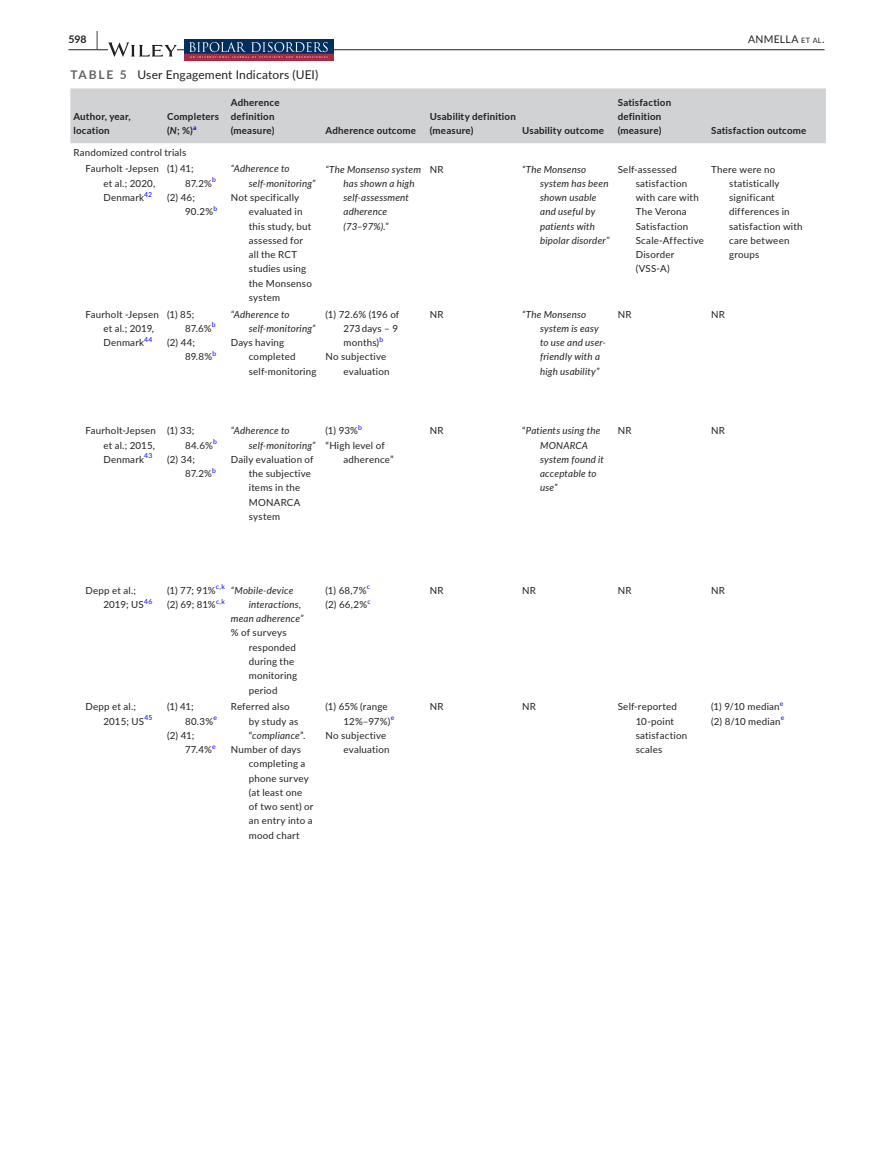
<style>
.page{position:relative;width:893px;height:1174px;background:#fff}
.page>*{position:absolute;margin:0;border:0;box-sizing:border-box;transform-origin:0 0}
.t1{font:12px "Lato";letter-spacing:.015em;color:#231f20}
.t2{font:10.5px "Lato";letter-spacing:.02em;color:#231f20}
.t3{font:700 10.5px "Lato";color:#231f20}
.t4{font:9.75px/14.2px "Lato";letter-spacing:.02em;color:#231f20}
.t5{font:italic 9.75px/14.2px "Lato";letter-spacing:.02em;color:#231f20}
.t6{font:700 9.75px/14.2px "Lato";letter-spacing:.02em;color:#231f20}
.t7{font:6.9px "Lato";letter-spacing:.035em;color:#00f}
.t8{font:700 6.9px "Lato";color:#00f}
.s1{font-size:19.5px}
.s2{font-size:7.35px}
.s3{font-weight:700;color:#636366}
.s4{font-style:italic}
.s5{font-style:normal}
</style>
<div class="page">
<hr style="left:68px;top:49px;width:756px;height:1px;background:#231f20">
<svg style="left:108px;top:42px;width:69px;height:15px"></svg>
<img style="left:185px;top:39px;width:148px;height:21px">
<div style="left:70px;top:88px;width:756px;height:55px;background:#d1d2d4"></div>
<p class="t3" style="left:68px;top:31px;width:31px">598 <span class="s1">|</span></p>
<p class="t2" style="left:748px;top:31px;width:78px">ANMELLA <span class="s2">et al</span>.</p>
<p class="t1" style="left:70px;top:66px;width:249px"><span class="s3">TABLE 5</span> User Engagement Indicators (UEI)</p>
<p class="t6" style="left:73px;top:109px;width:59px">Author, year, location</p>
<p class="t6" style="left:167px;top:109px;width:54px">Completers (<span class="s4">N</span>; %)</p>
<p class="t6" style="left:231px;top:94px;width:50px">Adherence definition (measure)</p>
<p class="t6" style="left:618px;top:94px;width:55px">Satisfaction definition (measure)</p>
<p class="t6" style="left:430px;top:109px;width:88px">Usability definition (measure)</p>
<p class="t8" style="left:193px;top:122px;width:5px">a</p>
<p class="t6" style="left:522px;top:123px;width:83px">Usability outcome</p>
<p class="t6" style="left:325px;top:123px;width:92px">Adherence outcome</p>
<p class="t6" style="left:711px;top:123px;width:97px">Satisfaction outcome</p>
<p class="t4" style="left:85px;top:143px;width:102px;line-height:16.8px;text-indent:-12px">Randomized control trials<br>Faurholt -Jepsen</p>
<p class="t4" style="left:103px;top:176px;width:53px">et al.; 2020,<br>Denmark</p>
<p class="t4" style="left:185px;top:161px;width:28px;text-indent:-18px">(1) 41;<br>87.2%</p>
<p class="t7" style="left:212px;top:175px;width:5px">b</p>
<p class="t4" style="left:185px;top:190px;width:30px;text-indent:-18px">(2) 46;<br>90.2%</p>
<p class="t7" style="left:144px;top:189px;width:9px">42</p>
<p class="t7" style="left:213px;top:203px;width:5px">b</p>
<p class="t4" style="left:103px;top:306px;width:57px;text-indent:-18px">Faurholt -Jepsen et al.; 2019,<br>Denmark</p>
<p class="t7" style="left:144px;top:334px;width:10px">44</p>
<p class="t4" style="left:185px;top:306px;width:28px;text-indent:-18px">(1) 85;<br>87.6%</p>
<p class="t7" style="left:212px;top:320px;width:5px">b</p>
<p class="t4" style="left:185px;top:335px;width:29px;text-indent:-18px">(2) 44;<br>89.8%</p>
<p class="t7" style="left:212px;top:348px;width:5px">b</p>
<p class="t5" style="left:249px;top:161px;width:68px;text-indent:-18px">“Adherence to self-monitoring”</p>
<p class="t4" style="left:249px;top:190px;width:65px;text-indent:-18px">Not specifically evaluated in this study, but assessed for all the RCT studies using the Monsenso system</p>
<p class="t5" style="left:249px;top:306px;width:68px;text-indent:-18px">“Adherence to self-monitoring”</p>
<p class="t4" style="left:249px;top:335px;width:69px;text-indent:-18px">Days having completed self-monitoring</p>
<p class="t5" style="left:343px;top:161px;width:79px;text-indent:-18px">“The Monsenso system has shown a high self-assessment adherence (73–97%)<span class="s5">.</span>”</p>
<p class="t4" style="left:430px;top:161px;width:15px">NR</p>
<p class="t5" style="left:540px;top:161px;width:71px;text-indent:-18px">“The Monsenso system has been shown usable and useful by patients with bipolar disorder”</p>
<p class="t4" style="left:636px;top:161px;width:70px;text-indent:-18px">Self-assessed satisfaction with care with<br>The Verona<br>Satisfaction<br>Scale-Affective<br>Disorder (VSS-A)</p>
<p class="t4" style="left:729px;top:161px;width:75px;text-indent:-18px">There were no statistically significant differences in satisfaction with care between groups</p>
<p class="t4" style="left:343px;top:306px;width:57px;text-indent:-18px">(1) 72.6% (196 of<br>273 days – 9 months)</p>
<p class="t7" style="left:379px;top:334px;width:5px">b</p>
<p class="t4" style="left:343px;top:349px;width:48px;text-indent:-18px">No subjective evaluation</p>
<p class="t4" style="left:430px;top:306px;width:15px">NR</p>
<p class="t5" style="left:540px;top:306px;width:67px;text-indent:-18px">“The Monsenso system is easy to use and user&shy;friendly with a high usability”</p>
<p class="t4" style="left:618px;top:306px;width:15px">NR</p>
<p class="t4" style="left:711px;top:306px;width:15px">NR</p>
<p class="t4" style="left:103px;top:423px;width:54px;text-align:justify;text-indent:-18px">Faurholt-Jepsen et al.; 2015, Denmark</p>
<p class="t7" style="left:144px;top:451px;width:10px">43</p>
<p class="t4" style="left:185px;top:423px;width:29px;text-indent:-18px">(1) 33;<br>84.6%</p>
<p class="t7" style="left:213px;top:437px;width:5px">b</p>
<p class="t4" style="left:185px;top:452px;width:28px;text-indent:-18px">(2) 34;<br>87.2%</p>
<p class="t7" style="left:212px;top:465px;width:5px">b</p>
<p class="t5" style="left:249px;top:423px;width:68px;text-indent:-18px">“Adherence to self-monitoring”</p>
<p class="t4" style="left:249px;top:452px;width:66px;text-indent:-18px">Daily evaluation of the subjective items in the<br>MONARCA system</p>
<p class="t4" style="left:325px;top:423px;width:34px">(1) 93%</p>
<p class="t7" style="left:358px;top:422px;width:5px">b</p>
<p class="t4" style="left:343px;top:437px;width:52px;text-indent:-18px">“High level of adherence”</p>
<p class="t4" style="left:430px;top:423px;width:15px">NR</p>
<p class="t5" style="left:540px;top:423px;width:65px;text-indent:-18px"><span class="s5">“</span>Patients using the<br>MONARCA system found it acceptable to use”</p>
<p class="t4" style="left:618px;top:423px;width:15px">NR</p>
<p class="t4" style="left:711px;top:423px;width:15px">NR</p>
<p class="t4" style="left:103px;top:582px;width:42px;text-indent:-18px">Depp et al.;<br>2019; US</p>
<p class="t7" style="left:144px;top:596px;width:10px">46</p>
<p class="t4" style="left:167px;top:582px;width:59px">(1) 77; 91%<sup>c</sup><sup>,</sup><sup>k </sup>(2) 69; 81%<sup>c</sup><sup>,</sup><sup>k</sup></p>
<p class="t5" style="left:231px;top:582px;width:64px">“Mobile-device</p>
<p class="t5" style="left:249px;top:597px;width:54px">interactions<span class="s5">,</span></p>
<p class="t5" style="left:231px;top:611px;width:74px">mean adherence”</p>
<p class="t4" style="left:249px;top:625px;width:50px;text-indent:-18px">% of surveys responded during the monitoring period</p>
<p class="t4" style="left:325px;top:582px;width:43px">(1) 68,7%</p>
<p class="t7" style="left:367px;top:582px;width:5px">c</p>
<p class="t4" style="left:325px;top:597px;width:47px">(2) 66,2%<sup>c</sup></p>
<p class="t4" style="left:430px;top:582px;width:15px">NR</p>
<p class="t4" style="left:522px;top:582px;width:15px">NR</p>
<p class="t4" style="left:618px;top:582px;width:15px">NR</p>
<p class="t4" style="left:711px;top:582px;width:15px">NR</p>
<p class="t4" style="left:103px;top:699px;width:42px;text-indent:-18px">Depp et al.;<br>2015; US</p>
<p class="t7" style="left:144px;top:712px;width:9px">45</p>
<p class="t4" style="left:185px;top:699px;width:30px;text-indent:-18px">(1) 41;<br>80.3%</p>
<p class="t7" style="left:213px;top:712px;width:5px">e</p>
<p class="t4" style="left:185px;top:727px;width:28px;text-indent:-18px">(2) 41;<br>77.4%</p>
<p class="t7" style="left:212px;top:741px;width:5px">e</p>
<p class="t4" style="left:231px;top:699px;width:60px">Referred also</p>
<p class="t4" style="left:249px;top:713px;width:51px">by study as</p>
<p class="t5" style="left:249px;top:727px;width:58px"><span class="s5">“</span>compliance<span class="s5">”.</span></p>
<p class="t4" style="left:231px;top:742px;width:72px">Number of days</p>
<p class="t4" style="left:249px;top:756px;width:58px">completing a</p>
<p class="t4" style="left:249px;top:770px;width:61px">phone survey</p>
<p class="t4" style="left:249px;top:784px;width:55px">(at least one</p>
<p class="t4" style="left:249px;top:799px;width:66px">of two sent) or</p>
<p class="t4" style="left:249px;top:813px;width:65px">an entry into a</p>
<p class="t4" style="left:249px;top:827px;width:52px">mood chart</p>
<p class="t4" style="left:325px;top:699px;width:66px;text-align:right">(1) 65% (range<br>12%–97%)</p>
<p class="t7" style="left:391px;top:712px;width:5px">e</p>
<p class="t4" style="left:343px;top:727px;width:48px;text-indent:-18px">No subjective evaluation</p>
<p class="t4" style="left:430px;top:699px;width:15px">NR</p>
<p class="t4" style="left:522px;top:699px;width:15px">NR</p>
<p class="t4" style="left:636px;top:699px;width:53px;text-indent:-18px">Self-reported<br>10-point satisfaction scales</p>
<p class="t4" style="left:711px;top:699px;width:70px">(1) 9/10 median</p>
<p class="t7" style="left:780px;top:698px;width:5px">e</p>
<p class="t4" style="left:711px;top:713px;width:71px">(2) 8/10 median</p>
<p class="t7" style="left:781px;top:712px;width:5px">e</p>
</div>
